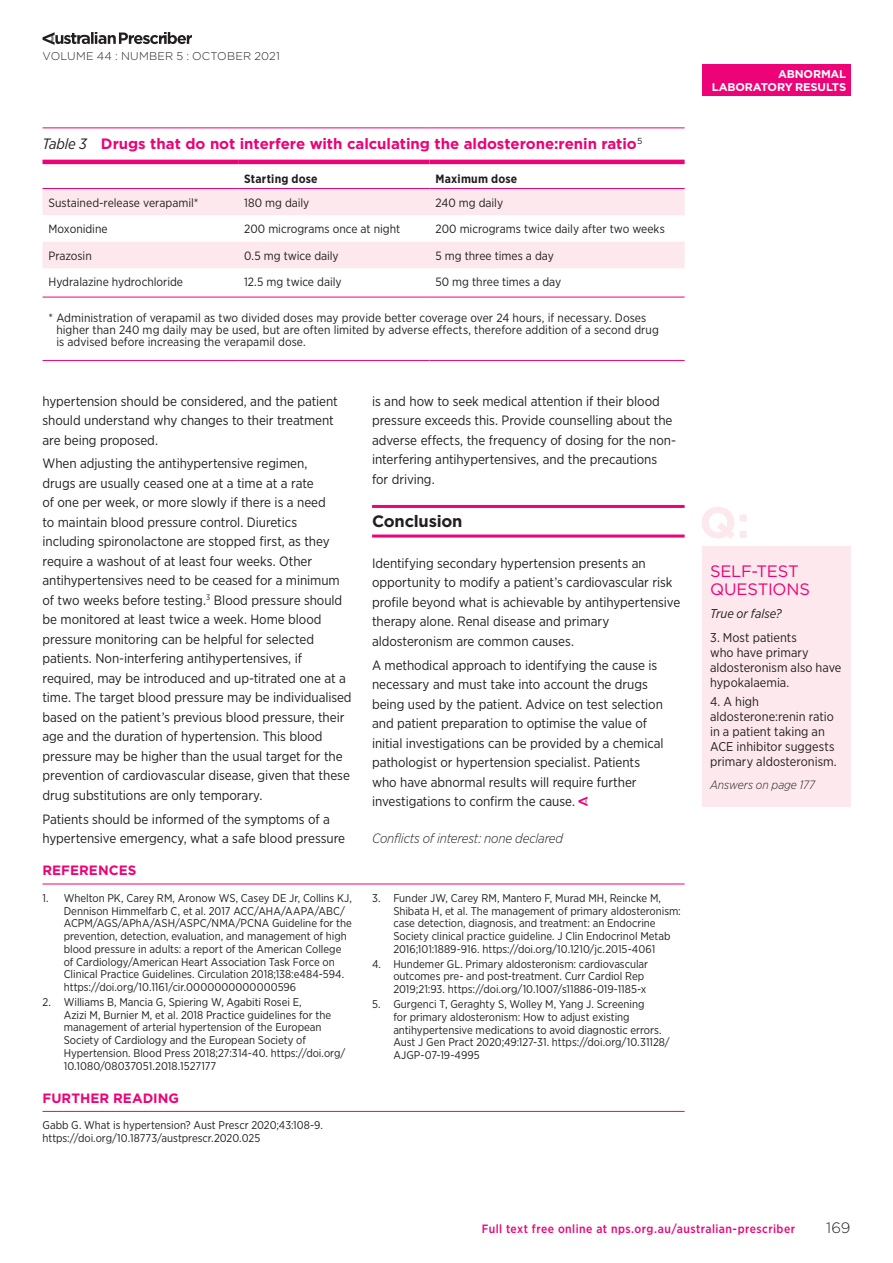
<style>
.page{position:relative;width:893px;height:1263px;background:#fff}
.page>*{position:absolute;margin:0;border:0;box-sizing:border-box;transform-origin:0 0}
.Self_Test_Header{font:16.5px/18px "Gotham";letter-spacing:-.01em;color:#ed0277}
.Conclusion_and_Recom{font:700 16.5px "Gotham";letter-spacing:-.01em;color:#231f20}
.Table_Fig_Header{font:700 15px "Gotham";letter-spacing:-.005em;color:#ed0277}
.t1{font:300 15px "Gotham";color:#231f20}
.Body_Text{font:13.5px/19.5px "Gotham Narrow";letter-spacing:-.005em;color:#231f20}
.Conflict_of_Interest{font:italic 300 13.5px "Gotham Narrow";letter-spacing:-.015em;color:#231f20}
.References_Header{font:700 13.5px "Gotham";color:#ed0277}
.Self_Test_Questions{font:12.75px/15px "Gotham Narrow";color:#231f20}
.Self_Test_Questions-2{font:italic 12.75px "Gotham Narrow";color:#231f20}
.Table_Fig_Legend{font:12px/12px "Gotham Narrow";letter-spacing:.005em;color:#231f20}
.Table_Fig_Text{font:12px "Gotham Narrow";color:#231f20}
.t2{font:500 12px "Gotham Narrow";letter-spacing:.035em;color:#ed0277}
.Table_Fig_Column_Hea{font:700 12px "Gotham Narrow";letter-spacing:.02em;color:#231f20}
.Direct_to_Answer_Pag{font:italic 300 12px "Gotham Narrow";color:#231f20}
.References_Text{font:11.25px/12.8px "Gotham Narrow";letter-spacing:-.005em;color:#231f20}
.Further_Reading{font:11.25px/12.8px "Gotham Narrow";letter-spacing:-.005em;color:#231f20}
.t3{font:300 11.25px "Gotham";letter-spacing:.02em;color:#231f20}
.Section_Header{font:700 11.25px/13.5px "Gotham";letter-spacing:-.015em;color:#fff;text-align:right}
.s1{font-family:"Gotham Narrow";font-weight:400;font-style:italic;color:#231f20}
</style>
<div class="page">
<svg style="left:43px;top:32px;width:149px;height:13px"></svg>
<hr style="left:372px;top:505px;width:313px;height:3px;background:#ed0277">
<hr style="left:372px;top:534px;width:313px;height:3px;background:#ed0277">
<svg style="left:578px;top:796px;width:9px;height:10px"></svg>
<div style="left:702px;top:65px;width:148px;height:31px;background:#ed0277"></div>
<svg style="left:43px;top:189px;width:642px;height:79px;fill:#fce8ed"></svg>
<hr style="left:43px;top:297px;width:195px;height:1px;background:#ed0277">
<hr style="left:238px;top:297px;width:191px;height:1px;background:#ed0277">
<hr style="left:429px;top:297px;width:256px;height:1px;background:#ed0277">
<hr style="left:43px;top:360px;width:195px;height:1px;background:#ed0277">
<hr style="left:238px;top:360px;width:191px;height:1px;background:#ed0277">
<hr style="left:429px;top:360px;width:256px;height:1px;background:#ed0277">
<hr style="left:43px;top:128px;width:195px;height:1px;background:#ed0277">
<hr style="left:238px;top:128px;width:191px;height:1px;background:#ed0277">
<hr style="left:429px;top:128px;width:256px;height:1px;background:#ed0277">
<hr style="left:43px;top:160px;width:195px;height:4px;background:#ed0277">
<hr style="left:238px;top:160px;width:191px;height:4px;background:#ed0277">
<hr style="left:429px;top:160px;width:256px;height:4px;background:#ed0277">
<hr style="left:43px;top:188px;width:195px;height:1px;background:#ed0277">
<hr style="left:238px;top:188px;width:191px;height:1px;background:#ed0277">
<hr style="left:429px;top:188px;width:256px;height:1px;background:#ed0277">
<div style="left:702px;top:546px;width:148px;height:260px;background:#fce8ed"></div>
<svg style="left:702px;top:507px;width:45px;height:32px"></svg>
<hr style="left:43px;top:884px;width:642px;height:1px;background:#ed0277">
<hr style="left:43px;top:1111px;width:642px;height:1px;background:#ed0277">
<p class="t3" style="left:43px;top:48px;width:239px">VOLUME 44 : NUMBER 5 : OCTOBER 2021</p>
<p class="Table_Fig_Header" style="left:43px;top:133px;width:601px"><span class="s1">Table 3</span> Drugs that do not interfere with calculating the aldosterone:renin ratio<sup>5</sup></p>
<p class="Table_Fig_Column_Hea" style="left:244px;top:171px;width:75px">Starting dose</p>
<p class="Table_Fig_Column_Hea" style="left:435px;top:171px;width:83px">Maximum dose</p>
<p class="Table_Fig_Text" style="left:49px;top:195px;width:151px">Sustained-release verapamil*</p>
<p class="Table_Fig_Text" style="left:244px;top:195px;width:67px">180 mg daily</p>
<p class="Table_Fig_Text" style="left:435px;top:195px;width:69px">240 mg daily</p>
<p class="Table_Fig_Text" style="left:49px;top:222px;width:61px">Moxonidine</p>
<p class="Table_Fig_Text" style="left:244px;top:222px;width:158px">200 micrograms once at night</p>
<p class="Table_Fig_Text" style="left:435px;top:222px;width:231px">200 micrograms twice daily after two weeks</p>
<p class="Table_Fig_Text" style="left:49px;top:248px;width:45px">Prazosin</p>
<p class="Table_Fig_Text" style="left:244px;top:248px;width:96px">0.5 mg twice daily</p>
<p class="Table_Fig_Text" style="left:435px;top:248px;width:120px">5 mg three times a day</p>
<p class="Table_Fig_Text" style="left:49px;top:275px;width:136px">Hydralazine hydrochloride</p>
<p class="Table_Fig_Text" style="left:244px;top:275px;width:99px">12.5 mg twice daily</p>
<p class="Table_Fig_Text" style="left:435px;top:275px;width:127px">50 mg three times a day</p>
<p class="Table_Fig_Legend" style="left:56px;top:311px;width:604px;text-indent:-8px">* Administration of verapamil as two divided doses may provide better coverage over 24 hours, if necessary. Doses higher than 240 mg daily may be used, but are often limited by adverse effects, therefore addition of a second drug is advised before increasing the verapamil dose.</p>
<p class="Body_Text" style="left:43px;top:391px;width:297px">hypertension should be considered, and the patient should understand why changes to their treatment are being proposed.</p>
<p class="Body_Text" style="left:43px;top:454px;width:311px">When adjusting the antihypertensive regimen,<br>drugs are usually ceased one at a time at a rate<br>of one per week, or more slowly if there is a need<br>to maintain blood pressure control. Diuretics including spironolactone are stopped first, as they require a washout of at least four weeks. Other antihypertensives need to be ceased for a minimum of two weeks before testing.<sup>3</sup> Blood pressure should be monitored at least twice a week. Home blood pressure monitoring can be helpful for selected patients. Non-interfering antihypertensives, if required, may be introduced and up-titrated one at a time. The target blood pressure may be individualised based on the patient’s previous blood pressure, their age and the duration of hypertension. This blood pressure may be higher than the usual target for the prevention of cardiovascular disease, given that these drug substitutions are only temporary.</p>
<p class="Body_Text" style="left:43px;top:809px;width:304px">Patients should be informed of the symptoms of a hypertensive emergency, what a safe blood pressure</p>
<p class="References_Header" style="left:43px;top:861px;width:95px">REFERENCES</p>
<p class="References_Text" style="left:64px;top:891px;width:290px;text-indent:-21px">1. Whelton PK, Carey RM, Aronow WS, Casey DE Jr, Collins KJ, Dennison Himmelfarb C, et al. 2017 ACC/AHA/AAPA/ABC/ ACPM/AGS/APhA/ASH/ASPC/NMA/PCNA Guideline for the prevention, detection, evaluation, and management of high blood pressure in adults: a report of the American College of Cardiology/American Heart Association Task Force on Clinical Practice Guidelines. Circulation 2018;138:e484-594. https://doi.org/10.1161/cir.0000000000000596</p>
<p class="References_Text" style="left:64px;top:995px;width:283px;text-indent:-21px">2. Williams B, Mancia G, Spiering W, Agabiti Rosei E,<br>Azizi M, Burnier M, et al. 2018 Practice guidelines for the management of arterial hypertension of the European Society of Cardiology and the European Society of Hypertension. Blood Press 2018;27:314-40. https://doi.org/ 10.1080/08037051.2018.1527177</p>
<p class="References_Header" style="left:43px;top:1089px;width:138px">FURTHER READING</p>
<p class="Further_Reading" style="left:43px;top:1118px;width:282px">Gabb G. What is hypertension? Aust Prescr 2020;43:108-9. https://doi.org/10.18773/austprescr.2020.025</p>
<p class="Body_Text" style="left:372px;top:391px;width:305px">is and how to seek medical attention if their blood pressure exceeds this. Provide counselling about the adverse effects, the frequency of dosing for the non&shy;interfering antihypertensives, and the precautions for driving.</p>
<p class="Conclusion_and_Recom" style="left:372px;top:510px;width:92px">Conclusion</p>
<p class="Body_Text" style="left:372px;top:553px;width:310px">Identifying secondary hypertension presents an opportunity to modify a patient’s cardiovascular risk profile beyond what is achievable by antihypertensive therapy alone. Renal disease and primary aldosteronism are common causes.</p>
<p class="Body_Text" style="left:372px;top:655px;width:293px">A methodical approach to identifying the cause is necessary and must take into account the drugs being used by the patient. Advice on test selection and patient preparation to optimise the value of initial investigations can be provided by a chemical pathologist or hypertension specialist. Patients who have abnormal results will require further investigations to confirm the cause.</p>
<p class="Conflict_of_Interest" style="left:372px;top:830px;width:193px">Conflicts of interest: none declared</p>
<p class="References_Text" style="left:393px;top:891px;width:289px;text-indent:-21px">3. Funder JW, Carey RM, Mantero F, Murad MH, Reincke M, Shibata H, et al. The management of primary aldosteronism: case detection, diagnosis, and treatment: an Endocrine Society clinical practice guideline. J Clin Endocrinol Metab 2016;101:1889-916. https://doi.org/10.1210/jc.2015-4061</p>
<p class="References_Text" style="left:393px;top:957px;width:256px;text-indent:-21px">4. Hundemer GL. Primary aldosteronism: cardiovascular outcomes pre- and post-treatment. Curr Cardiol Rep<br>2019;21:93. https://doi.org/10.1007/s11886-019-1185-x</p>
<p class="References_Text" style="left:393px;top:997px;width:278px;text-indent:-21px">5. Gurgenci T, Geraghty S, Wolley M, Yang J. Screening<br>for primary aldosteronism: How to adjust existing antihypertensive medications to avoid diagnostic errors.<br>Aust J Gen Pract 2020;49:127-31. https://doi.org/10.31128/ AJGP-07-19-4995</p>
<p class="Section_Header" style="left:712px;top:67px;width:136px">ABNORMAL<br>LABORATORY RESULTS</p>
<p class="Self_Test_Header" style="left:710px;top:561px;width:101px">SELF-TEST<br>QUESTIONS</p>
<p class="Self_Test_Questions-2" style="left:710px;top:606px;width:73px">True or false?</p>
<p class="Self_Test_Questions" style="left:710px;top:629px;width:133px">3. Most patients<br>who have primary aldosteronism also have hypokalaemia.</p>
<p class="Self_Test_Questions" style="left:710px;top:694px;width:128px">4. A high aldosterone:renin ratio in a patient taking an<br>ACE inhibitor suggests primary aldosteronism.</p>
<p class="Direct_to_Answer_Pag" style="left:710px;top:778px;width:107px">Answers on page 177</p>
<p class="t2" style="left:482px;top:1221px;width:315px">Full text free online at nps.org.au/australian-prescriber</p>
<p class="t1" style="left:826px;top:1218px;width:26px">169</p>
</div>
